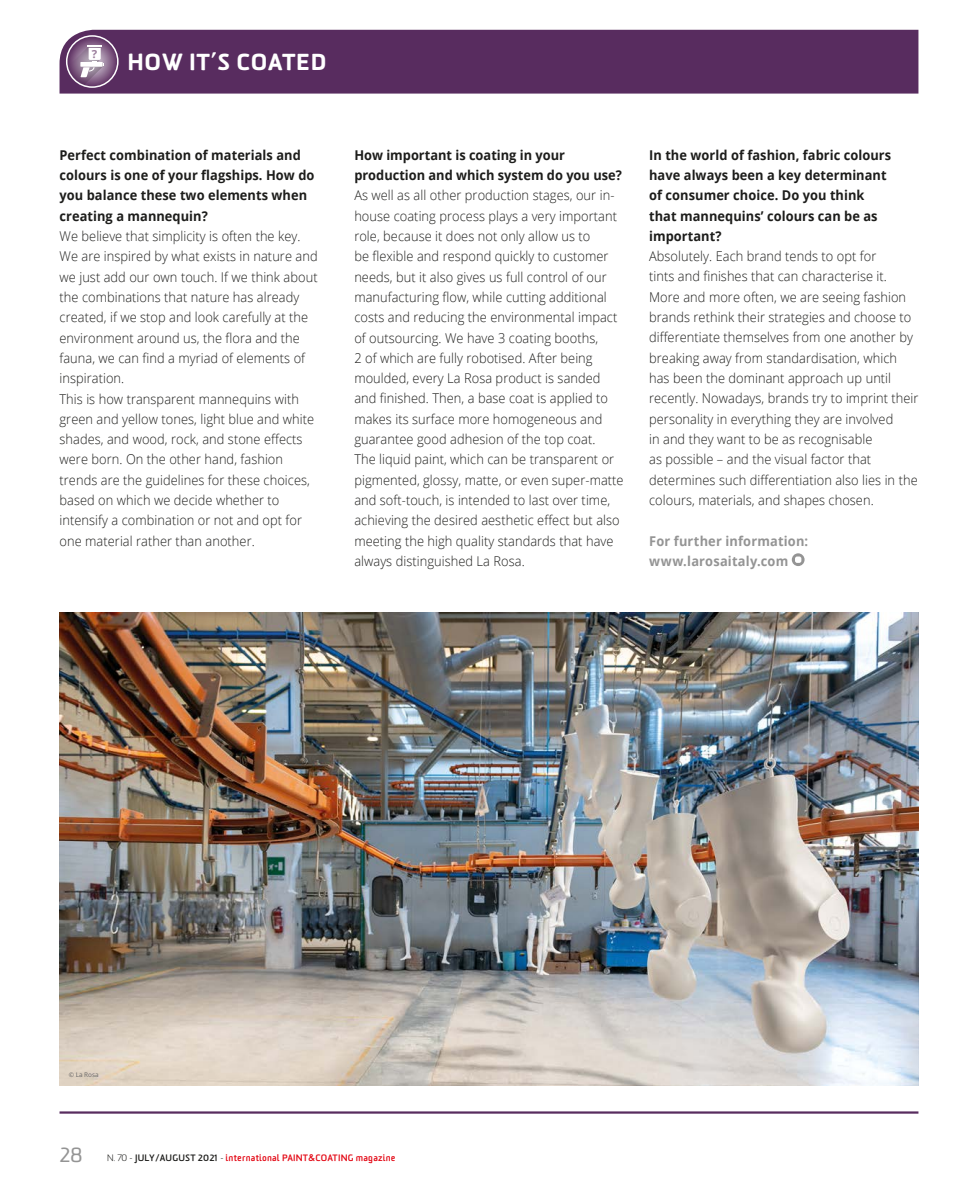
<style>
.page{position:relative;width:978px;height:1191px;background:#fff}
.page>*{position:absolute;margin:0;border:0;box-sizing:border-box;transform-origin:0 0}
.t1{font:900 22.5px "Sommet Rounded";letter-spacing:.025em;color:#fff}
.t2{font:300 13.5px/20.2px "Open Sans";letter-spacing:.005em;color:#1d1d1b;scale:.95 1}
.t3{font:700 13.5px/20.2px "Open Sans";letter-spacing:.005em;color:#1d1d1b;scale:.95 1}
.t4{font:700 13.5px/20.5px "Open Sans";letter-spacing:.015em;color:#949494;scale:.95 1}
.t5{font:700 11.1px "Open Sans";color:#9c7f9d}
.t6{font:700 9px "Sommet Rounded";letter-spacing:.02em;color:#e30613}
.t7{font:6.3px "Open Sans";color:#646363}
.s1{font-weight:400;font-size:19.8px;color:#949494}
.s2{font-weight:300;color:#1d1d1b}
.s3{color:#1d1d1b}
</style>
<div class="page">
<hr style="left:60px;top:1111px;width:858px;height:2px;background:#582c5f">
<div style="left:60px;top:30px;width:858px;height:64px;background:#582c5f"></div>
<svg style="left:67px;top:36px;width:51px;height:51px"></svg>
<div style="left:66px;top:35px;width:53px;height:53px;border:2px solid #fff;border-radius:50%"></div>
<svg style="left:68px;top:46px;width:36px;height:39px"></svg>
<svg style="left:792px;top:553px;width:13px;height:13px"></svg>
<div style="left:795px;top:556px;width:6px;height:7px;background:#fff;border-radius:2px"></div>
<img style="left:60px;top:612px;width:858px;height:474px">
<p class="t5" style="left:92px;top:46px;width:7px">?</p>
<h1 class="t1" style="left:128px;top:47px;width:200px">HOW IT’S COATED</h1>
<p class="t3" style="left:60px;top:144px;width:270px">Perfect combination of materials and colours is one of your flagships. How do you balance these two elements when creating a mannequin?</p>
<p class="t2" style="left:60px;top:226px;width:273px">We believe that simplicity is often the key.<br>We are inspired by what exists in nature and we just add our own touch. If we think about the combinations that nature has already created, if we stop and look carefully at the environment around us, the flora and the fauna, we can find a myriad of elements of inspiration.<br>This is how transparent mannequins with green and yellow tones, light blue and white shades, and wood, rock, and stone effects were born. On the other hand, fashion trends are the guidelines for these choices, based on which we decide whether to intensify a combination or not and opt for one material rather than another.</p>
<p class="t3" style="left:354px;top:144px;width:283px">How important is coating in your production and which system do you use?</p>
<p class="t2" style="left:354px;top:185px;width:285px">As well as all other production stages, our in&shy;house coating process plays a very important role, because it does not only allow us to<br>be flexible and respond quickly to customer needs, but it also gives us full control of our manufacturing flow, while cutting additional costs and reducing the environmental impact of outsourcing. We have 3 coating booths,<br>2 of which are fully robotised. After being moulded, every La Rosa product is sanded and finished. Then, a base coat is applied to makes its surface more homogeneous and guarantee good adhesion of the top coat.<br>The liquid paint, which can be transparent or pigmented, glossy, matte, or even super-matte and soft-touch, is intended to last over time, achieving the desired aesthetic effect but also meeting the high quality standards that have always distinguished La Rosa.</p>
<p class="t3" style="left:649px;top:144px;width:256px">In the world of fashion, fabric colours have always been a key determinant of consumer choice. Do you think that mannequins’ colours can be as important?</p>
<p class="t2" style="left:649px;top:246px;width:285px">Absolutely. Each brand tends to opt for<br>tints and finishes that can characterise it.<br>More and more often, we are seeing fashion brands rethink their strategies and choose to differentiate themselves from one another by breaking away from standardisation, which has been the dominant approach up until recently. Nowadays, brands try to imprint their personality in everything they are involved<br>in and they want to be as recognisable<br>as possible – and the visual factor that determines such differentiation also lies in the colours, materials, and shapes chosen.</p>
<p class="t4" style="left:649px;top:530px;width:169px">For further information: www.larosaitaly.com</p>
<p class="t7" style="left:69px;top:1070px;width:31px">© La Rosa</p>
<p class="t6" style="left:60px;top:1152px;width:338px"><span class="s1">28</span> <span class="s2">N. 70 -</span> <span class="s3">JULY/AUGUST 2021</span> <span class="s2">-</span> international PAINT&amp;COATING magazine</p>
</div>
